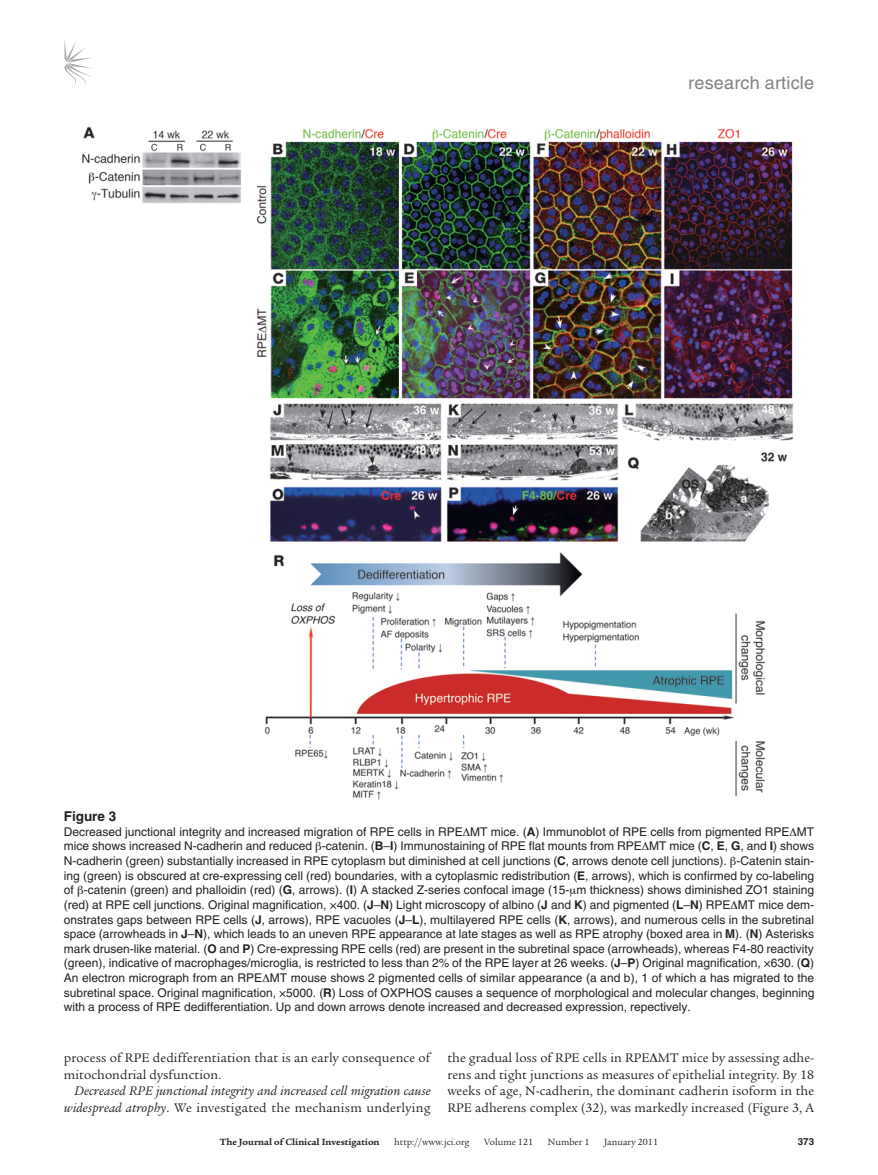
<style>
.page{position:relative;width:878px;height:1175px;background:#fff}
.page>*{position:absolute;margin:0;border:0;box-sizing:border-box;transform-origin:0 0}
.t1{font:18px "Helvetica LT Std";letter-spacing:.01em;color:#808285}
.t2{font:13.5px/16.5px "Legacy Serif Std";letter-spacing:.005em;color:#231f20}
.t3{font:italic 13.5px/16.5px "Legacy Serif Std";letter-spacing:.005em;color:#231f20;text-align:right}
.t4{font:700 13.5px "Helvetica LT Std";color:#231f20}
.t5{font:12px/14.5px "Helvetica LT Std";color:#231f20;text-align:justify}
.t6{font:9.75px "Legacy Serif Std";color:#231f20}
.t7{font:700 9.75px "Legacy Serif Std";color:#231f20}
.t8{font:700 9.75px "Helvetica LT Std";color:#231f20}
.s1{font-weight:700}
.s2{font-style:normal}
</style>
<div class="page">
<svg style="left:64px;top:40px;width:27px;height:45px"></svg>
<img style="left:82px;top:126px;width:712px;height:674px">
<h1 class="t1" style="left:688px;top:73px;width:127px">research article</h1>
<p class="t4" style="left:64px;top:808px;width:54px">Figure 3</p>
<p class="t5" style="left:64px;top:824px;width:752px">Decreased junctional integrity and increased migration of RPE cells in RPE MT mice. (<span class="s1">A</span>) Immunoblot of RPE cells from pigmented RPE MT mice shows increased N-cadherin and reduced -catenin. (<span class="s1">B</span>–<span class="s1">I</span>) Immunostaining of RPE flat mounts from RPE MT mice (<span class="s1">C</span>, <span class="s1">E</span>, <span class="s1">G</span>, and <span class="s1">I</span>) shows N-cadherin (green) substantially increased in RPE cytoplasm but diminished at cell junctions (<span class="s1">C</span>, arrows denote cell junctions). -Catenin stain&shy;ing (green) is obscured at cre-expressing cell (red) boundaries, with a cytoplasmic redistribution (<span class="s1">E</span>, arrows), which is confirmed by co-labeling of -catenin (green) and phalloidin (red) (<span class="s1">G</span>, arrows). (<span class="s1">I</span>) A stacked Z-series confocal image (15- m thickness) shows diminished ZO1 staining (red) at RPE cell junctions. Original magnification, ×400. (<span class="s1">J</span>–<span class="s1">N</span>) Light microscopy of albino (<span class="s1">J</span> and <span class="s1">K</span>) and pigmented (<span class="s1">L</span>–<span class="s1">N</span>) RPE MT mice dem&shy;onstrates gaps between RPE cells (<span class="s1">J</span>, arrows), RPE vacuoles (<span class="s1">J</span>–<span class="s1">L</span>), multilayered RPE cells (<span class="s1">K</span>, arrows), and numerous cells in the subretinal space (arrowheads in <span class="s1">J</span>–<span class="s1">N</span>), which leads to an uneven RPE appearance at late stages as well as RPE atrophy (boxed area in <span class="s1">M</span>). (<span class="s1">N</span>) Asterisks mark drusen-like material. (<span class="s1">O</span> and <span class="s1">P</span>) Cre-expressing RPE cells (red) are present in the subretinal space (arrowheads), whereas F4-80 reactivity (green), indicative of macrophages/microglia, is restricted to less than 2% of the RPE layer at 26 weeks. (<span class="s1">J</span>–<span class="s1">P</span>) Original magnification, ×630. (<span class="s1">Q</span>)<br>An electron micrograph from an RPE MT mouse shows 2 pigmented cells of similar appearance (a and b), 1 of which a has migrated to the subretinal space. Original magnification, ×5000. (<span class="s1">R</span>) Loss of OXPHOS causes a sequence of morphological and molecular changes, beginning with a process of RPE dedifferentiation. Up and down arrows denote increased and decreased expression, repectively.</p>
<p class="t2" style="left:64px;top:1049px;width:368px">process of RPE dedifferentiation that is an early consequence of mitochondrial dysfunction.</p>
<p class="t3" style="left:64px;top:1082px;width:368px">Decreased RPE junctional integrity and increased cell migration cause widespread atrophy<span class="s2">. We investigated the mechanism underlying</span></p>
<p class="t2" style="left:447px;top:1049px;width:368px;text-align:justify">the gradual loss of RPE cells in RPE MT mice by assessing adhe&shy;rens and tight junctions as measures of epithelial integrity. By 18 weeks of age, N-cadherin, the dominant cadherin isoform in the RPE adherens complex (32), was markedly increased (Figure 3, A</p>
<p class="t7" style="left:220px;top:1135px;width:161px">The Journal of Clinical Investigation</p>
<p class="t6" style="left:394px;top:1136px;width:77px">http://www.jci.org</p>
<p class="t6" style="left:484px;top:1136px;width:50px">Volume 121</p>
<p class="t6" style="left:548px;top:1136px;width:43px">Number 1</p>
<p class="t6" style="left:604px;top:1136px;width:55px">January 2011</p>
<p class="t8" style="left:797px;top:1135px;width:18px">373</p>
</div>
